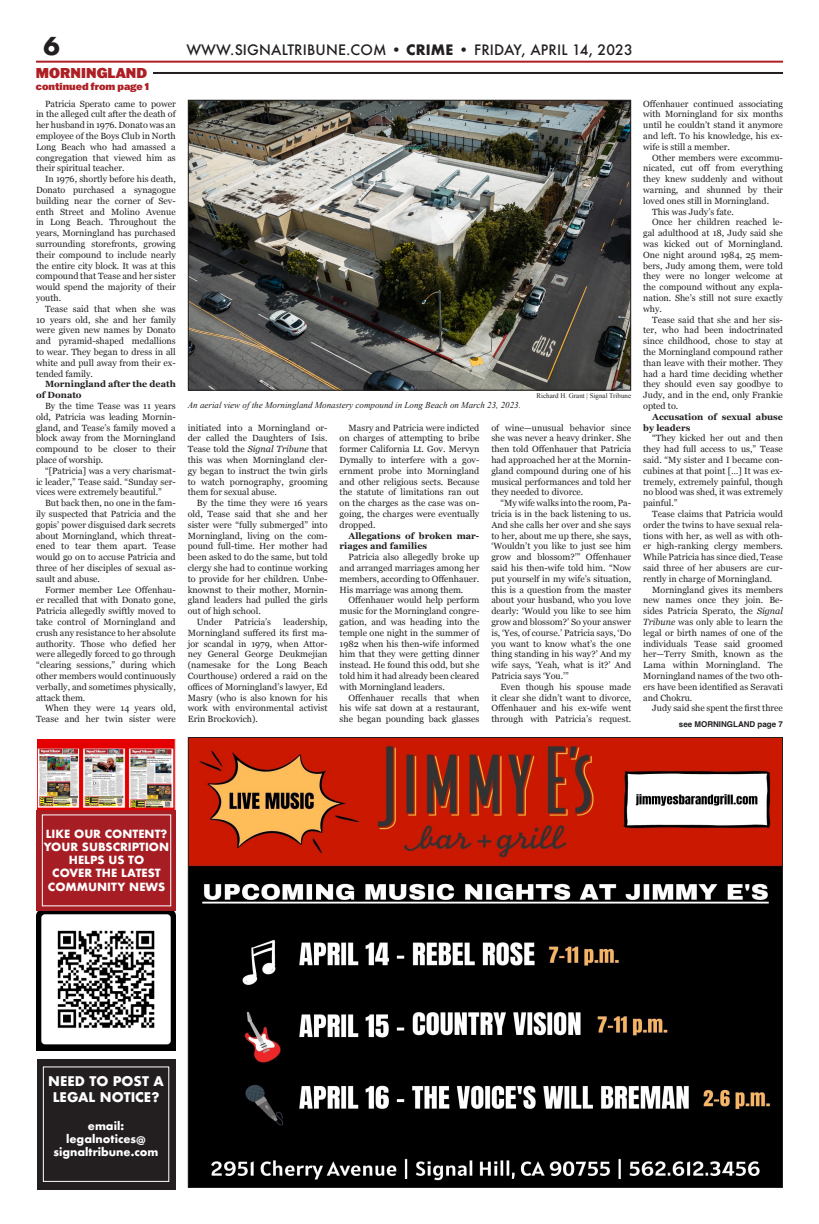
<style>
.page{position:relative;width:819px;height:1224px;background:#fff}
.page>*{position:absolute;margin:0;border:0;box-sizing:border-box;transform-origin:0 0}
.t1{font:700 24px "Futura";color:#231f20}
.t2{font:500 14px "Futura";letter-spacing:.01em;color:#231f20}
.t3{font:900 14px "Franklin Gothic ATF";color:#ad1f24}
.t4{font:700 13px "Futura";color:#fff}
.t5{font:700 11px/13.2px "Futura";color:#fff;text-align:center}
.t6{font:900 10px "Franklin Gothic ATF";color:#ad1f24}
.t7{font:9px/10.8px "Georgia";color:#231f20;text-align:justify}
.t8{font:700 9px/10.8px "Georgia";color:#231f20}
.t9{font:italic 9px "Times New Roman";color:#231f20}
.t10{font:700 8px "Helvetica";color:#231f20}
.t11{font:7px "Times New Roman";color:#231f20}
.s1{font-weight:700}
.s2{font-style:italic}
</style>
<div class="page">
<hr style="left:36px;top:61px;width:747px;height:2px;background:#ad1f24">
<img style="left:190px;top:739px;width:591px;height:447px">
<img style="left:36px;top:910px;width:140px;height:140px">
<img style="left:38px;top:739px;width:136px;height:71px">
<div style="left:36px;top:735px;width:140px;height:166px;border:1px solid #fff"></div>
<div style="left:36px;top:810px;width:140px;height:100px;background:#a61d24"></div>
<div style="left:42px;top:814px;width:129px;height:92px;border:1px solid #fff"></div>
<div style="left:37px;top:1059px;width:139px;height:131px;background:#231f20"></div>
<div style="left:43px;top:1066px;width:126px;height:116px;border:1px solid #fff"></div>
<img style="left:190px;top:102px;width:439px;height:287px">
<div style="left:188px;top:100px;width:443px;height:291px;border:1px solid #231f20"></div>
<hr style="left:153px;top:72px;width:630px;height:2px;background:#231f20">
<p class="t1" style="left:44px;top:28px;width:18px">6</p>
<p class="t2" style="left:186px;top:40px;width:448px">WWW.SIGNALTRIBUNE.COM • <span class="s1">CRIME •</span> FRIDAY, APRIL 14, 2023</p>
<p class="t3" style="left:36px;top:64px;width:113px">MORNINGLAND</p>
<p class="t6" style="left:36px;top:80px;width:115px">continued from page 1</p>
<p class="t7" style="left:36px;top:98px;width:141px;text-indent:9px">Patricia Sperato came to power in the alleged cult after the death of her husband in 1976. Donato was an employee of the Boys Club in North Long Beach who had amassed a congregation that viewed him as their spiritual teacher.</p>
<p class="t7" style="left:36px;top:173px;width:141px;text-indent:9px">In 1976, shortly before his death, Donato purchased a synagogue building near the corner of Sev&shy;enth Street and Molino Avenue in Long Beach. Throughout the years, Morningland has purchased surrounding storefronts, growing their compound to include nearly the entire city block. It was at this compound that Tease and her sister would spend the majority of their youth.</p>
<p class="t7" style="left:36px;top:303px;width:141px;text-indent:9px">Tease said that when she was 10 years old, she and her family were given new names by Donato and pyramid-shaped medallions to wear. They began to dress in all white and pull away from their ex&shy;tended family.</p>
<p class="t8" style="left:36px;top:378px;width:141px;text-indent:9px">Morningland after the death of Donato</p>
<p class="t7" style="left:36px;top:400px;width:141px;text-indent:9px">By the time Tease was 11 years old, Patricia was leading Mornin&shy;gland, and Tease’s family moved a block away from the Morningland compound to be closer to their place of worship.</p>
<p class="t7" style="left:36px;top:465px;width:141px;text-indent:9px">“[Patricia] was a very charismat&shy;ic leader,” Tease said. “Sunday ser&shy;vices were extremely beautiful.”</p>
<p class="t7" style="left:36px;top:497px;width:141px;text-indent:9px">But back then, no one in the fam&shy;ily suspected that Patricia and the gopis’ power disguised dark secrets about Morningland, which threat&shy;ened to tear them apart. Tease would go on to accuse Patricia and three of her disciples of sexual as&shy;sault and abuse.</p>
<p class="t7" style="left:36px;top:584px;width:141px;text-indent:9px">Former member Lee Offenhau&shy;er recalled that with Donato gone, Patricia allegedly swiftly moved to take control of Morningland and crush any resistance to her absolute authority. Those who defied her were allegedly forced to go through “clearing sessions,” during which other members would continuously verbally, and sometimes physically, attack them.</p>
<p class="t7" style="left:36px;top:703px;width:141px;text-align:right">When they were 14 years old,<br>Tease and her twin sister were</p>
<p class="t9" style="left:188px;top:399px;width:335px">An aerial view of the Morningland Monastery compound in Long Beach on March 23, 2023.</p>
<p class="t11" style="left:536px;top:391px;width:96px">Richard H. Grant | Signal Tribune</p>
<p class="t7" style="left:188px;top:422px;width:141px">initiated into a Morningland or&shy;der called the Daughters of Isis.<br>Tease told the <span class="s2">Signal Tribune</span> that this was when Morningland cler&shy;gy began to instruct the twin girls to watch pornography, grooming them for sexual abuse.</p>
<p class="t7" style="left:188px;top:497px;width:141px;text-indent:9px">By the time they were 16 years old, Tease said that she and her sister were “fully submerged” into Morningland, living on the com&shy;pound full-time. Her mother had been asked to do the same, but told clergy she had to continue working to provide for her children. Unbe&shy;knownst to their mother, Mornin&shy;gland leaders had pulled the girls out of high school.</p>
<p class="t7" style="left:197px;top:616px;width:27px">Under</p>
<p class="t7" style="left:235px;top:616px;width:38px">Patricia’s</p>
<p class="t7" style="left:188px;top:616px;width:141px;text-indent:96px">leadership, Morningland suffered its first ma&shy;jor scandal in 1979, when Attor&shy;ney General George Deukmejian (namesake for the Long Beach Courthouse) ordered a raid on the offices of Morningland’s lawyer, Ed Masry (who is also known for his work with environmental activist Erin Brockovich).</p>
<p class="t7" style="left:340px;top:422px;width:141px;text-indent:9px">Masry and Patricia were indicted on charges of attempting to bribe former California Lt. Gov. Mervyn Dymally to interfere with a gov&shy;ernment probe into Morningland and other religious sects. Because the statute of limitations ran out on the charges as the case was on&shy;going, the charges were eventually dropped.</p>
<p class="t8" style="left:340px;top:530px;width:141px;text-indent:9px">Allegations of broken mar&shy;riages and families</p>
<p class="t7" style="left:340px;top:551px;width:141px;text-indent:9px">Patricia also allegedly broke up and arranged marriages among her members, according to Offenhauer.<br>His marriage was among them.</p>
<p class="t7" style="left:340px;top:595px;width:141px;text-indent:9px">Offenhauer would help perform music for the Morningland congre&shy;gation, and was heading into the temple one night in the summer of 1982 when his then-wife informed him that they were getting dinner instead. He found this odd, but she told him it had already been cleared with Morningland leaders.</p>
<p class="t7" style="left:340px;top:692px;width:141px;text-indent:9px">Offenhauer recalls that when his wife sat down at a restaurant, she began pounding back glasses</p>
<p class="t7" style="left:491px;top:422px;width:141px">of wine—unusual behavior since she was never a heavy drinker. She then told Offenhauer that Patricia had approached her at the Mornin&shy;gland compound during one of his musical performances and told her they needed to divorce.</p>
<p class="t7" style="left:491px;top:497px;width:141px;text-indent:9px">“My wife walks into the room, Pa&shy;tricia is in the back listening to us.<br>And she calls her over and she says to her, about me up there, she says, ‘Wouldn’t you like to just see him grow and blossom?’” Offenhauer said his then-wife told him. “Now put yourself in my wife’s situation, this is a question from the master about your husband, who you love dearly: ‘Would you like to see him grow and blossom?’ So your answer is, ‘Yes, of course.’ Patricia says, ‘Do you want to know what’s the one thing standing in his way?’ And my wife says, ‘Yeah, what is it?’ And Patricia says ‘You.’”</p>
<p class="t7" style="left:491px;top:681px;width:141px;text-indent:9px">Even though his spouse made it clear she didn’t want to divorce, Offenhauer and his ex-wife went through with Patricia’s request.</p>
<p class="t7" style="left:643px;top:98px;width:141px">Offenhauer continued associating with Morningland for six months until he couldn’t stand it anymore and left. To his knowledge, his ex&shy;wife is still a member.</p>
<p class="t7" style="left:643px;top:152px;width:141px;text-indent:9px">Other members were excommu&shy;nicated, cut off from everything they knew suddenly and without warning, and shunned by their loved ones still in Morningland.</p>
<p class="t7" style="left:652px;top:206px;width:83px">This was Judy’s fate.</p>
<p class="t7" style="left:643px;top:217px;width:141px;text-indent:9px">Once her children reached le&shy;gal adulthood at 18, Judy said she was kicked out of Morningland.<br>One night around 1984, 25 mem&shy;bers, Judy among them, were told they were no longer welcome at the compound without any expla&shy;nation. She’s still not sure exactly why.</p>
<p class="t7" style="left:643px;top:314px;width:141px;text-indent:9px">Tease said that she and her sis&shy;ter, who had been indoctrinated since childhood, chose to stay at the Morningland compound rather than leave with their mother. They had a hard time deciding whether they should even say goodbye to Judy, and in the end, only Frankie opted to.</p>
<p class="t8" style="left:643px;top:411px;width:141px;text-indent:9px">Accusation of sexual abuse by leaders</p>
<p class="t7" style="left:643px;top:433px;width:141px;text-indent:9px">“They kicked her out and then they had full access to us,” Tease said. “My sister and I became con&shy;cubines at that point […] It was ex&shy;tremely, extremely painful, though no blood was shed, it was extremely painful.”</p>
<p class="t7" style="left:643px;top:508px;width:141px;text-indent:9px">Tease claims that Patricia would order the twins to have sexual rela&shy;tions with her, as well as with oth&shy;er high-ranking clergy members.<br>While Patricia has since died, Tease said three of her abusers are cur&shy;rently in charge of Morningland.</p>
<p class="t7" style="left:643px;top:584px;width:141px;text-indent:9px">Morningland gives its members new names once they join. Be&shy;sides Patricia Sperato, the <span class="s2">Signal Tribune</span> was only able to learn the legal or birth names of one of the individuals Tease said groomed her—Terry Smith, known as the Lama within Morningland. The Morningland names of the two oth&shy;ers have been identified as Seravati and Chokru.</p>
<p class="t7" style="left:652px;top:703px;width:132px">Judy said she spent the first three</p>
<p class="t10" style="left:679px;top:719px;width:106px">see MORNINGLAND page 7</p>
<p class="t5" style="left:46px;top:827px;width:123px">LIKE OUR CONTENT?</p>
<p class="t5" style="left:44px;top:840px;width:127px">YOUR SUBSCRIPTION<br>HELPS US TO</p>
<p class="t5" style="left:52px;top:867px;width:110px">COVER THE LATEST</p>
<p class="t5" style="left:48px;top:880px;width:119px">COMMUNITY NEWS</p>
<p class="t4" style="left:48px;top:1072px;width:117px">NEED TO POST A</p>
<p class="t4" style="left:53px;top:1087px;width:108px">LEGAL NOTICE?</p>
<p class="t5" style="left:88px;top:1119px;width:38px">email:</p>
<p class="t5" style="left:54px;top:1132px;width:106px">legalnotices@ signaltribune.com</p>
</div>
